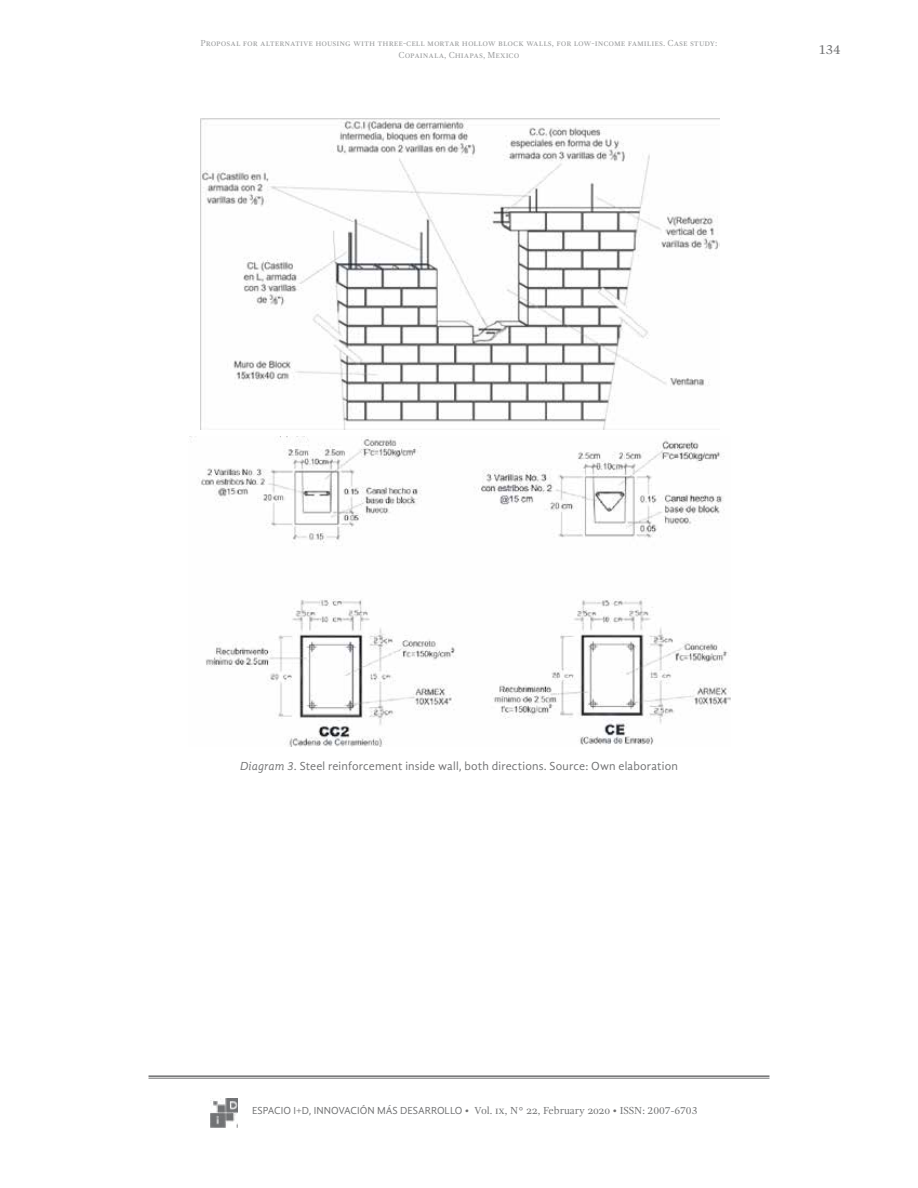
<style>
.page{position:relative;width:918px;height:1188px;background:#fff}
.page>*{position:absolute;margin:0;border:0;box-sizing:border-box;transform-origin:0 0}
.t1{font:13.5px "Gandhi Serif";color:#707172}
.t2{font:12px "Gandhi Sans";letter-spacing:.01em;color:#707172}
.t3{font:10.5px "Gandhi Serif";color:#707172}
.t4{font:9px/12px "Gandhi Serif";color:#9c9e9f;text-align:center}
.s1{font-style:italic}
.s2{font-family:"Gandhi Sans"}
</style>
<div class="page">
<hr style="left:148px;top:1075px;width:622px;height:2px;background:#707172">
<hr style="left:148px;top:1078px;width:622px;height:1px;background:#707172">
<img style="left:211px;top:1098px;width:27px;height:29px">
<img style="left:200px;top:119px;width:519px;height:310px">
<img style="left:189px;top:436px;width:541px;height:311px">
<p class="t4" style="left:201px;top:37px;width:518px">Proposal for alternative housing with three-cell mortar hollow block walls, for low-income families. Case study:<br>Copainala, Chiapas, Mexico</p>
<h1 class="t1" style="left:818px;top:42px;width:24px">134</h1>
<h2 class="t2" style="left:240px;top:760px;width:439px"><span class="s1">Diagram 3.</span> Steel reinforcement inside wall, both directions. Source: Own elaboration</h2>
<p class="t3" style="left:252px;top:1105px;width:447px"><span class="s2">ESPACIO I+D, INNOVACIÓN MÁS DESARROLLO</span> <span class="s1">•</span> Vol. ix, N° 22, February 2020 • ISSN: 2007-6703</p>
</div>
